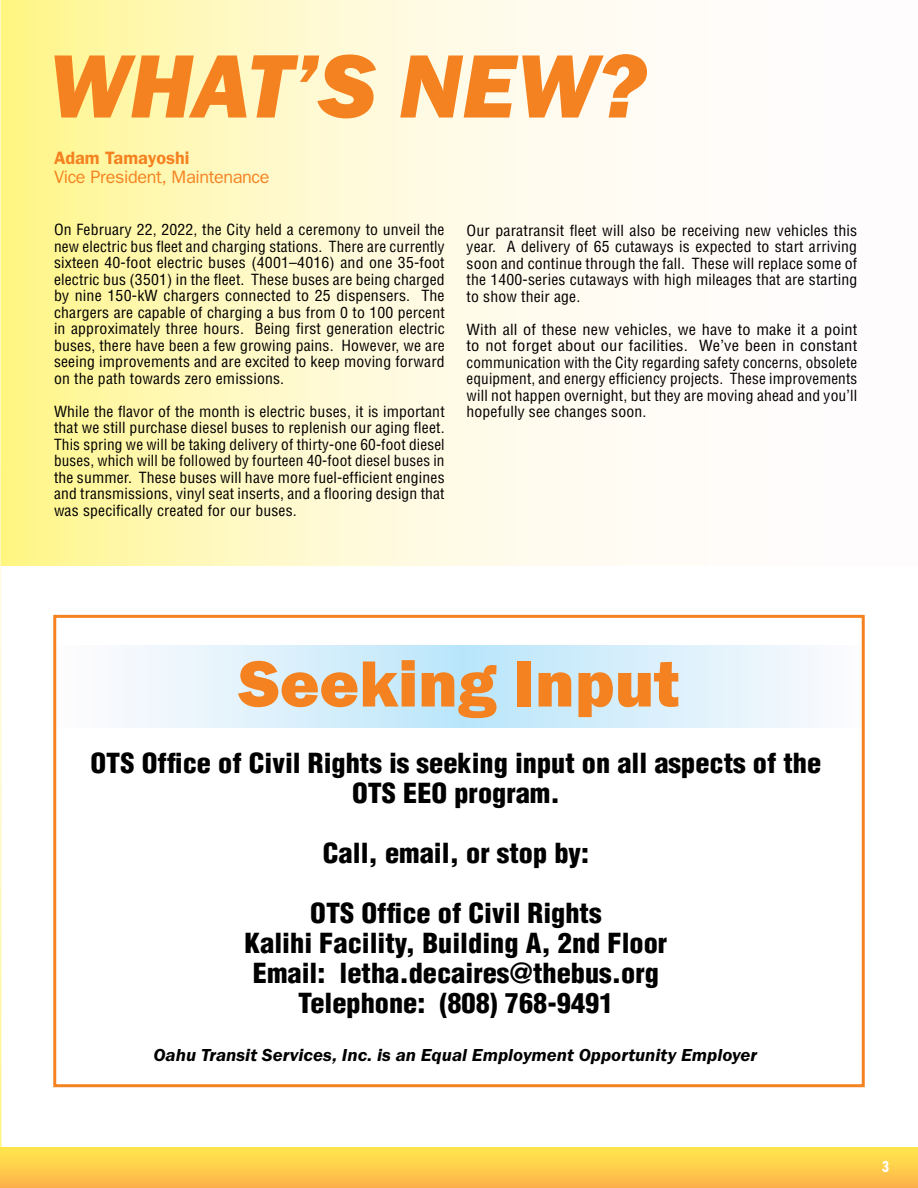
<style>
.page{position:relative;width:918px;height:1188px;background:#fff}
.page>*{position:absolute;margin:0;border:0;box-sizing:border-box;transform-origin:0 0}
.t1{font:93px "Franklin Gothic URW Hea Ita";letter-spacing:-.005em;color:#f58220}
.t2{font:67.5px "Franklin Gothic URW Hea";color:#f58220}
.t3{font:900 condensed 27px/30px "Helvetica";color:#000;text-align:center;scale:1.05 1}
.t4{font:18px "Franklin Gothic URW Dem Ita";color:#000;scale:1.05 1}
.t5{font:18px "Franklin Gothic";letter-spacing:-.02em;color:#f58220}
.t6{font:600 18px "Franklin Gothic";color:#f58220}
.t7{font:16.5px "Franklin Gothic URW Com Dem";color:#fff}
.t8{font:condensed 15px/16.5px "Helvetica";letter-spacing:.01em;color:#000;text-align:justify;scale:1.05 1}
.t9{font:condensed 15px/16.5px "Helvetica";letter-spacing:.01em;color:#000;text-align:justify;scale:1.09 1}
.t10{font:condensed 15px/16.5px "Helvetica";letter-spacing:.01em;color:#000;text-align:justify;scale:1.06 1}
</style>
<div class="page">
<svg style="left:0;top:0;width:2px;height:1148px"></svg>
<svg style="left:1px;top:0;width:630px;height:566px"></svg>
<div style="left:462px;top:645px;width:402px;height:82px;background:linear-gradient(to right,#bae5fb,#fdfbfd)"></div>
<div style="left:56px;top:645px;width:406px;height:82px;background:linear-gradient(to right,#fffdfd,#bce6fb)"></div>
<div style="left:0;top:1148px;width:918px;height:40px;background:linear-gradient(to bottom,#ffe84d,#fdb34b)"></div>
<div style="left:53px;top:615px;width:812px;height:472px;border:3px solid #f58220"></div>
<h1 class="t1" style="left:48px;top:26px;width:599px">WHAT’S NEW?</h1>
<p class="t6" style="left:54px;top:147px;width:137px">Adam Tamayoshi</p>
<p class="t5" style="left:54px;top:167px;width:217px">Vice President, Maintenance</p>
<p class="t8" style="left:54px;top:221px;width:374px">On February 22, 2022, the City held a ceremony to unveil the new electric bus fleet and charging stations. There are currently sixteen 40-foot electric buses (4001–4016) and one 35-foot electric bus (3501) in the fleet. These buses are being charged by nine 150-kW chargers connected to 25 dispensers. The chargers are capable of charging a bus from 0 to 100 percent in approximately three hours. Being first generation electric buses, there have been a few growing pains. However, we are seeing improvements and are excited to keep moving forward on the path towards zero emissions.</p>
<p class="t8" style="left:54px;top:403px;width:374px">While the flavor of the month is electric buses, it is important that we still purchase diesel buses to replenish our aging fleet.<br>This spring we will be taking delivery of thirty-one 60-foot diesel buses, which will be followed by fourteen 40-foot diesel buses in the summer. These buses will have more fuel-efficient engines and transmissions, vinyl seat inserts, and a flooring design that was specifically created for our buses.</p>
<p class="t10" style="left:467px;top:222px;width:370px">Our paratransit fleet will also be receiving new vehicles this year. A delivery of 65 cutaways is expected to start arriving soon and continue through the fall. These will replace some of the 1400-series cutaways with high mileages that are starting to show their age.</p>
<p class="t9" style="left:467px;top:321px;width:360px">With all of these new vehicles, we have to make it a point to not forget about our facilities. We’ve been in constant communication with the City regarding safety concerns, obsolete equipment, and energy efficiency projects. These improvements will not happen overnight, but they are moving ahead and you’ll hopefully see changes soon.</p>
<h2 class="t2" style="left:239px;top:640px;width:442px">Seeking Input</h2>
<h3 class="t3" style="left:91px;top:747px;width:697px">OTS Office of Civil Rights is seeking input on all aspects of the<br>OTS EEO program.</h3>
<h3 class="t3" style="left:323px;top:837px;width:255px">Call, email, or stop by:</h3>
<h3 class="t3" style="left:244px;top:897px;width:404px">OTS Office of Civil Rights<br>Kalihi Facility, Building A, 2nd Floor<br>Email: letha.decaires@thebus.org<br>Telephone: (808) 768-9491</h3>
<p class="t4" style="left:153px;top:1043px;width:576px">Oahu Transit Services, Inc. is an Equal Employment Opportunity Employer</p>
<p class="t7" style="left:882px;top:1157px;width:9px">3</p>
</div>
